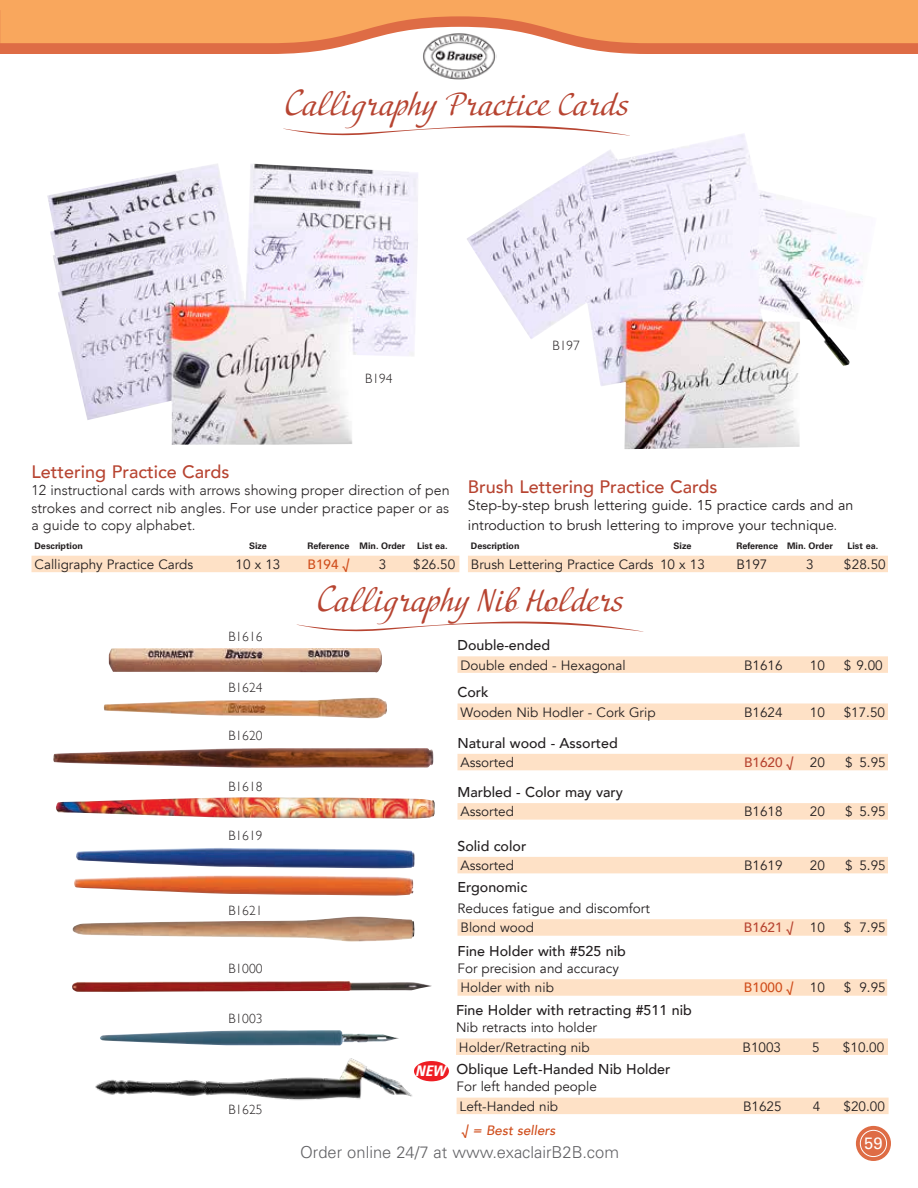
<style>
.page{position:relative;width:918px;height:1188px;background:#fff}
.page>*{position:absolute;margin:0;border:0;box-sizing:border-box;transform-origin:0 0}
.t1{font:31.5px "Adventure";color:#b74431}
.t2{font:500 18px "Avenir";color:#b74431}
.t3{font:300 16.5px "Univers LT Std";color:#636366}
.t4{font:16.5px "Univers LT Std";color:#fff}
.t5{font:italic 700 condensed 14.55px "Univers LT Std";color:#fff}
.t6{font:500 14.25px "Avenir";color:#231f20}
.t7{font:300 14.25px/17.2px "Avenir";color:#231f20;text-align:justify}
.t8{font:14.25px/19.5px "Avenir";color:#231f20}
.t9{font:13.5px/19.5px "Avenir";color:#231f20}
.t10{font:300 13.5px "Gill Sans";color:#231f20}
.t11{font:500 13.5px "Avenir";color:#b74431}
.t12{font:500 13.5px "Avenir";color:#d04d1b}
.t13{font:italic 500 13.5px "Avenir";color:#d04d1b}
.t14{font:700 9px "Univers LT Std";color:#231f20}
.s1{font-size:36.75px}
.s2{font-family:"Gill Sans";font-weight:300}
.s3{font-weight:400;color:#231f20}
</style>
<div class="page">
<div style="left:856px;top:1126px;width:35px;height:35px;background:#de6c45;border-radius:50%"></div>
<div style="left:860px;top:1130px;width:27px;height:27px;border:1px solid #fff;border-radius:50%"></div>
<img style="left:423px;top:54px;width:74px;height:26px">
<svg style="left:0;top:0;width:918px;height:54px;background:#f2a367"></svg>
<img style="left:95px;top:1058px;width:323px;height:43px">
<img style="left:47px;top:163px;width:371px;height:282px">
<div style="left:32px;top:556px;width:427px;height:16px;background:#fee1c6"></div>
<div style="left:468px;top:556px;width:420px;height:16px;background:#fee1c6"></div>
<img style="left:467px;top:133px;width:396px;height:316px">
<svg style="left:283px;top:125px;width:347px;height:11px"></svg>
<svg style="left:297px;top:622px;width:346px;height:10px"></svg>
<img style="left:72px;top:981px;width:360px;height:11px">
<img style="left:100px;top:1030px;width:299px;height:15px">
<img style="left:53px;top:748px;width:380px;height:20px">
<img style="left:76px;top:848px;width:339px;height:20px">
<img style="left:74px;top:875px;width:339px;height:21px">
<img style="left:56px;top:797px;width:379px;height:22px">
<img style="left:109px;top:648px;width:273px;height:24px">
<img style="left:73px;top:917px;width:342px;height:25px">
<div style="left:458px;top:656px;width:430px;height:17px;background:#fee1c6"></div>
<div style="left:458px;top:754px;width:430px;height:16px;background:#fee1c6"></div>
<div style="left:458px;top:857px;width:430px;height:16px;background:#fee1c6"></div>
<div style="left:458px;top:803px;width:430px;height:17px;background:#fee1c6"></div>
<div style="left:458px;top:919px;width:429px;height:17px;background:#fee1c6"></div>
<div style="left:458px;top:979px;width:429px;height:17px;background:#fee1c6"></div>
<div style="left:456px;top:1038px;width:432px;height:17px;background:#fee1c6"></div>
<div style="left:457px;top:1098px;width:432px;height:16px;background:#fee1c6"></div>
<img style="left:104px;top:698px;width:283px;height:20px">
<div style="left:458px;top:703px;width:430px;height:17px;background:#fee1c6"></div>
<div style="left:414px;top:1061px;width:35px;height:20px;background:#ee1d23;border-radius:50%"></div>
<h1 class="t1" style="left:284px;top:85px;width:346px"><span class="s1">C</span>alligraphy Practice Cards</h1>
<p class="t10" style="left:365px;top:368px;width:29px">B194</p>
<p class="t10" style="left:553px;top:335px;width:29px">B197</p>
<h2 class="t2" style="left:32px;top:456px;width:200px">Lettering Practice Cards</h2>
<p class="t7" style="left:32px;top:482px;width:420px">12 instructional cards with arrows showing proper direction of pen strokes and correct nib angles. For use under practice paper or as a guide to copy alphabet.</p>
<p class="t14" style="left:34px;top:541px;width:50px">Description</p>
<p class="t14" style="left:249px;top:541px;width:19px">Size</p>
<p class="t14" style="left:307px;top:541px;width:99px">Reference Min. Order</p>
<p class="t14" style="left:417px;top:541px;width:32px">List ea.</p>
<p class="t9" style="left:34px;top:555px;width:160px">Calligraphy Practice Cards</p>
<p class="t9" style="left:236px;top:555px;width:46px">10 x 13</p>
<p class="t12" style="left:307px;top:553px;width:44px">B194 √</p>
<p class="t9" style="left:379px;top:555px;width:9px">3</p>
<p class="t9" style="left:413px;top:555px;width:44px">$26.50</p>
<h2 class="t2" style="left:468px;top:471px;width:251px">Brush Lettering Practice Cards</h2>
<p class="t8" style="left:468px;top:496px;width:387px">Step-by-step brush lettering guide. 15 practice cards and an introduction to brush lettering to improve your technique<span class="s2">.</span></p>
<p class="t14" style="left:471px;top:541px;width:50px">Description</p>
<p class="t14" style="left:674px;top:541px;width:19px">Size</p>
<p class="t14" style="left:736px;top:541px;width:98px">Reference Min. Order</p>
<p class="t14" style="left:847px;top:541px;width:32px">List ea.</p>
<p class="t9" style="left:471px;top:555px;width:235px">Brush Lettering Practice Cards 10 x 13</p>
<p class="t9" style="left:736px;top:555px;width:33px">B197</p>
<p class="t9" style="left:806px;top:555px;width:9px">3</p>
<p class="t9" style="left:844px;top:555px;width:44px">$28.50</p>
<p class="t10" style="left:228px;top:626px;width:36px">B1616</p>
<h1 class="t1" style="left:316px;top:581px;width:309px"><span class="s1">C</span>alligraphy Nib Holders</h1>
<p class="t6" style="left:458px;top:633px;width:94px">Double-ended</p>
<p class="t9" style="left:460px;top:655px;width:167px">Double ended - Hexagonal</p>
<p class="t9" style="left:744px;top:655px;width:40px">B1616</p>
<p class="t9" style="left:810px;top:655px;width:17px">10</p>
<p class="t9" style="left:844px;top:655px;width:41px">$ 9.00</p>
<p class="t10" style="left:228px;top:677px;width:36px">B1624</p>
<p class="t6" style="left:458px;top:680px;width:33px">Cork</p>
<p class="t9" style="left:460px;top:703px;width:197px">Wooden Nib Hodler - Cork Grip</p>
<p class="t9" style="left:744px;top:703px;width:40px">B1624</p>
<p class="t9" style="left:810px;top:703px;width:17px">10</p>
<p class="t9" style="left:844px;top:703px;width:43px">$17.50</p>
<p class="t10" style="left:228px;top:725px;width:36px">B1620</p>
<p class="t10" style="left:228px;top:776px;width:36px">B1618</p>
<p class="t10" style="left:228px;top:825px;width:36px">B1619</p>
<p class="t10" style="left:228px;top:900px;width:36px">B1621</p>
<p class="t10" style="left:228px;top:957px;width:36px">B1000</p>
<p class="t10" style="left:228px;top:1008px;width:36px">B1003</p>
<p class="t10" style="left:228px;top:1099px;width:36px">B1625</p>
<p class="t6" style="left:458px;top:730px;width:162px">Natural wood - Assorted</p>
<p class="t9" style="left:460px;top:753px;width:55px">Assorted</p>
<p class="t11" style="left:744px;top:751px;width:83px">B1620 √ <span class="s3">20</span></p>
<p class="t9" style="left:845px;top:753px;width:42px">$ 5.95</p>
<p class="t6" style="left:458px;top:780px;width:167px">Marbled - Color may vary</p>
<p class="t9" style="left:460px;top:802px;width:55px">Assorted</p>
<p class="t9" style="left:744px;top:802px;width:40px">B1618</p>
<p class="t9" style="left:810px;top:802px;width:17px">20</p>
<p class="t9" style="left:845px;top:802px;width:42px">$ 5.95</p>
<p class="t6" style="left:458px;top:833px;width:70px">Solid color</p>
<p class="t9" style="left:460px;top:856px;width:55px">Assorted</p>
<p class="t9" style="left:744px;top:856px;width:40px">B1619</p>
<p class="t9" style="left:810px;top:856px;width:17px">20</p>
<p class="t9" style="left:845px;top:856px;width:42px">$ 5.95</p>
<p class="t6" style="left:458px;top:875px;width:71px">Ergonomic</p>
<p class="t9" style="left:458px;top:899px;width:194px">Reduces fatigue and discomfort<br>Blond wood</p>
<p class="t6" style="left:458px;top:938px;width:170px">Fine Holder with #525 nib</p>
<p class="t9" style="left:458px;top:959px;width:163px">For precision and accuracy<br>Holder with nib</p>
<p class="t5" style="left:415px;top:1062px;width:31px">NEW</p>
<p class="t6" style="left:456px;top:998px;width:237px">Fine Holder with retracting #511 nib</p>
<p class="t9" style="left:456px;top:1018px;width:143px">Nib retracts into holder<br>Holder/Retracting nib</p>
<p class="t6" style="left:457px;top:1057px;width:215px">Oblique Left-Handed Nib Holder</p>
<p class="t9" style="left:457px;top:1077px;width:142px">For left handed people<br>Left-Handed nib</p>
<p class="t13" style="left:462px;top:1122px;width:95px">√ = Best sellers</p>
<p class="t3" style="left:300px;top:1142px;width:320px">Order online 24/7 at www.exaclairB2B.com</p>
<p class="t11" style="left:744px;top:916px;width:83px">B1621 √ <span class="s3">10</span></p>
<p class="t9" style="left:844px;top:918px;width:44px">$ 7.95</p>
<p class="t12" style="left:744px;top:976px;width:82px">B1000 √ <span class="s3">10</span></p>
<p class="t9" style="left:844px;top:978px;width:44px">$ 9.95</p>
<p class="t9" style="left:742px;top:1038px;width:40px">B1003</p>
<p class="t9" style="left:812px;top:1038px;width:9px">5</p>
<p class="t9" style="left:843px;top:1038px;width:43px">$10.00</p>
<p class="t9" style="left:743px;top:1097px;width:40px">B1625</p>
<p class="t9" style="left:813px;top:1097px;width:9px">4</p>
<p class="t9" style="left:844px;top:1097px;width:43px">$20.00</p>
<p class="t4" style="left:864px;top:1134px;width:20px">59</p>
</div>
